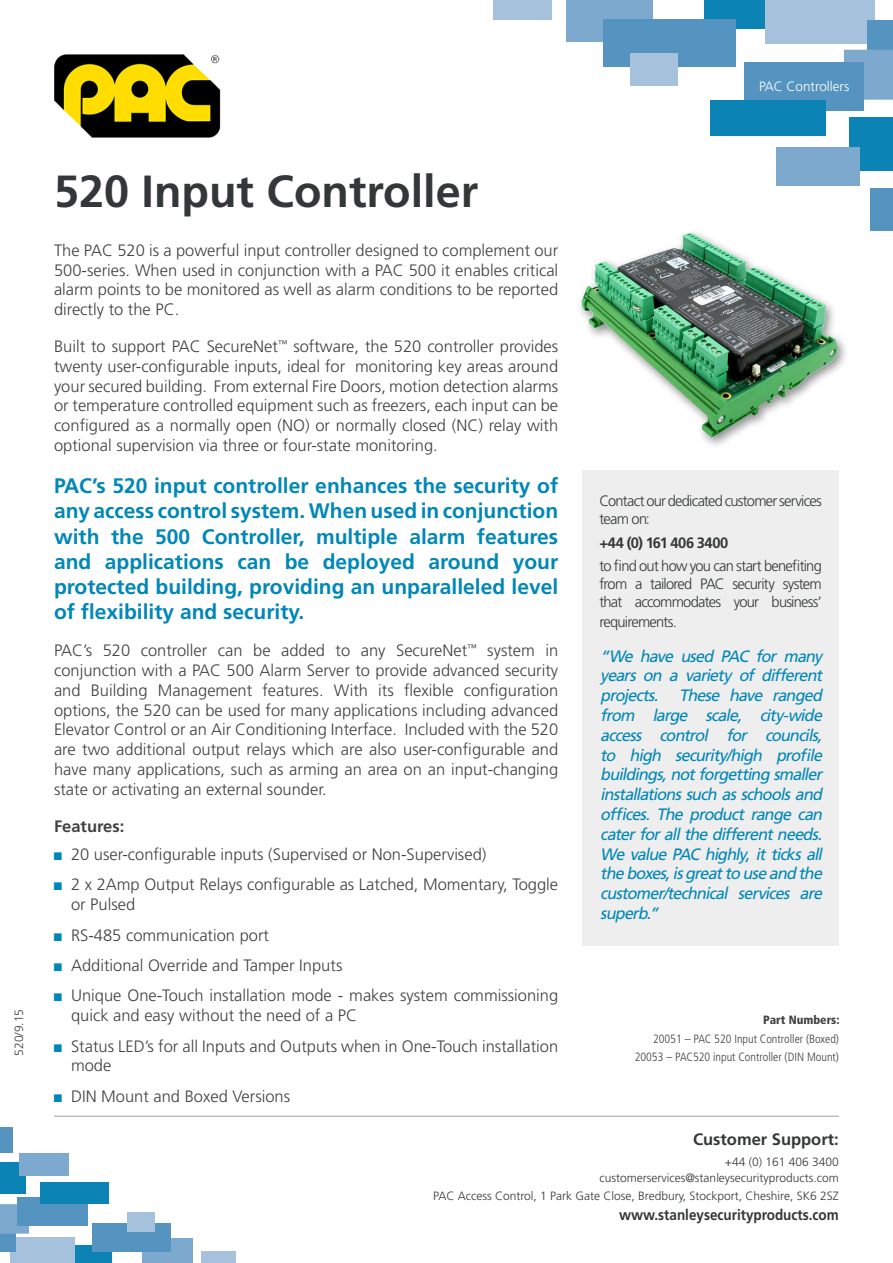
<style>
.page{position:relative;width:893px;height:1263px;background:#fff}
.page>*{position:absolute;margin:0;border:0;box-sizing:border-box;transform-origin:0 0}
.t1{font:700 45px "Frutiger LT Std";color:#343738}
.t2{font:700 21px/25.2px "Frutiger LT Std";color:#0087b8;text-align:justify}
.t3{font:300 16.5px/19.8px "Frutiger LT Std";color:#414042;text-align:justify}
.t4{font:italic 16.5px/19.8px "Frutiger LT Std";color:#0087b8;text-align:justify}
.t5{font:700 16.5px "Frutiger LT Std";color:#343738}
.t6{font:700 16.5px "Frutiger LT Std";color:#414042}
.t7{font:300 15px/18px "Frutiger LT Std";letter-spacing:-.05em;color:#343738}
.t8{font:700 15px "Frutiger LT Std";color:#343738;scale:.9 1}
.t9{font:700 15px "Frutiger LT Std";letter-spacing:-.025em;color:#343738}
.t10{font:300 13.5px "Frutiger LT Std";color:#fff}
.t11{font:300 12px/16.2px "Frutiger LT Std";color:#343738;text-align:right}
.t12{font:300 condensed 12px/18.6px "Frutiger LT Std";color:#414042;text-align:right}
.t13{font:900 condensed 12px "Frutiger LT Std";color:#414042}
.t14{font:300 12px "Frutiger LT Std";color:#414042}
.s1{font-family:"Arial Narrow";font-weight:400;color:#0087b8}
</style>
<div class="page">
<div style="left:583px;top:470px;width:256px;height:475px;background:#eee"></div>
<img style="left:580px;top:232px;width:266px;height:209px">
<img style="left:54px;top:54px;width:166px;height:84px">
<hr style="left:54px;top:1116px;width:785px;height:1px;background:#414042">
<div style="left:201px;top:1252px;width:35px;height:11px;background:#a6c1db"></div>
<div style="left:62px;top:1246px;width:49px;height:17px;background:#0c83b5"></div>
<div style="left:142px;top:1238px;width:51px;height:25px;background:#7ea9ce"></div>
<div style="left:11px;top:1237px;width:64px;height:26px;background:#a6c1db"></div>
<div style="left:0;top:1224px;width:15px;height:27px;background:#5594c1"></div>
<div style="left:93px;top:1224px;width:78px;height:28px;background:#5594c1"></div>
<div style="left:0;top:1162px;width:26px;height:32px;background:#0c83b5"></div>
<div style="left:127px;top:1212px;width:28px;height:19px;background:#a6c1db"></div>
<div style="left:19px;top:1153px;width:50px;height:23px;background:#7ea9ce"></div>
<div style="left:0;top:1204px;width:29px;height:29px;background:#7ea9ce"></div>
<div style="left:17px;top:1197px;width:71px;height:29px;background:#5594c1"></div>
<div style="left:40px;top:1183px;width:68px;height:21px;background:#0c83b5"></div>
<div style="left:0;top:1127px;width:13px;height:25px;background:#5594c1"></div>
<div style="left:493px;top:0;width:59px;height:19px;background:#a6c1db"></div>
<div style="left:704px;top:0;width:84px;height:29px;background:#0c83b5"></div>
<div style="left:566px;top:0;width:86px;height:42px;background:#7ea9ce"></div>
<div style="left:766px;top:0;width:109px;height:43px;background:#a6c1db"></div>
<div style="left:867px;top:20px;width:26px;height:45px;background:#5594c1"></div>
<div style="left:603px;top:19px;width:133px;height:47px;background:#5594c1"></div>
<div style="left:850px;top:117px;width:43px;height:54px;background:#0c83b5"></div>
<div style="left:630px;top:53px;width:47px;height:33px;background:#a6c1db"></div>
<div style="left:776px;top:148px;width:84px;height:38px;background:#7ea9ce"></div>
<div style="left:844px;top:50px;width:49px;height:50px;background:#7ea9ce"></div>
<div style="left:745px;top:62px;width:119px;height:49px;background:#5594c1"></div>
<div style="left:710px;top:100px;width:115px;height:36px;background:#0c83b5"></div>
<div style="left:871px;top:188px;width:22px;height:42px;background:#5594c1"></div>
<p class="t10" style="left:759px;top:79px;width:92px">PAC Controllers</p>
<p class="t14" style="left:12px;top:1056px;width:48px;rotate:-90deg">520/9.15</p>
<h1 class="t1" style="left:54px;top:165px;width:426px">520 Input Controller</h1>
<p class="t3" style="left:54px;top:240px;width:506px">The PAC 520 is a powerful input controller designed to complement our 500-series. When used in conjunction with a PAC 500 it enables critical alarm points to be monitored as well as alarm conditions to be reported directly to the PC.</p>
<p class="t3" style="left:54px;top:337px;width:506px">Built to support PAC SecureNet<sup>™</sup> software, the 520 controller provides twenty user-configurable inputs, ideal for monitoring key areas around your secured building. From external Fire Doors, motion detection alarms or temperature controlled equipment such as freezers, each input can be configured as a normally open (NO) or normally closed (NC) relay with optional supervision via three or four-state monitoring.</p>
<p class="t2" style="left:54px;top:473px;width:506px">PAC’s 520 input controller enhances the security of any access control system. When used in conjunction with the 500 Controller, multiple alarm features and applications can be deployed around your protected building, providing an unparalleled level of flexibility and security.</p>
<p class="t3" style="left:54px;top:641px;width:506px">PAC’s 520 controller can be added to any SecureNet<sup>™</sup> system in conjunction with a PAC 500 Alarm Server to provide advanced security and Building Management features. With its flexible configuration options, the 520 can be used for many applications including advanced Elevator Control or an Air Conditioning Interface. Included with the 520 are two additional output relays which are also user-configurable and have many applications, such as arming an area on an input-changing state or activating an external sounder.</p>
<p class="t6" style="left:54px;top:816px;width:72px">Features:</p>
<p class="t3" style="left:54px;top:844px;width:434px"><span class="s1">■</span> 20 user-configurable inputs (Supervised or Non-Supervised)</p>
<p class="t3" style="left:71px;top:875px;width:489px;text-indent:-17px"><span class="s1">■</span> 2 x 2Amp Output Relays configurable as Latched, Momentary, Toggle or Pulsed</p>
<p class="t3" style="left:54px;top:925px;width:217px"><span class="s1">■</span> RS-485 communication port</p>
<p class="t3" style="left:54px;top:955px;width:290px"><span class="s1">■</span> Additional Override and Tamper Inputs</p>
<p class="t3" style="left:71px;top:986px;width:489px;text-indent:-17px"><span class="s1">■</span> Unique One-Touch installation mode - makes system commissioning quick and easy without the need of a PC</p>
<p class="t3" style="left:71px;top:1036px;width:489px;text-indent:-17px"><span class="s1">■</span> Status LED’s for all Inputs and Outputs when in One-Touch installation mode</p>
<p class="t3" style="left:54px;top:1086px;width:238px"><span class="s1">■</span> DIN Mount and Boxed Versions</p>
<p class="t7" style="left:599px;top:492px;width:224px">Contact our dedicated customer services team on:</p>
<p class="t9" style="left:599px;top:534px;width:130px">+44 (0) 161 406 3400</p>
<p class="t7" style="left:599px;top:557px;width:224px;text-align:justify">to find out how you can start benefiting from a tailored PAC security system that accommodates your business’</p>
<p class="t7" style="left:599px;top:613px;width:79px">requirements.</p>
<p class="t4" style="left:600px;top:646px;width:227px">“We have used PAC for many years on a variety of different projects. These have ranged from large scale, city-wide access control for councils, to high security/high profile buildings,notforgetting smaller installations such as schools and offices. The product range can caterforallthedifferentneeds.<br>We value PAC highly, it ticks all theboxes,isgreatto useand the customer/technical services are superb.”</p>
<p class="t13" style="left:763px;top:1013px;width:78px">Part Numbers:</p>
<p class="t12" style="left:635px;top:1029px;width:206px">20051 – PAC 520 Input Controller (Boxed)<br>20053 – PAC520 input Controller (DIN Mount)</p>
<p class="t5" style="left:693px;top:1130px;width:147px">Customer Support:</p>
<p class="t11" style="left:599px;top:1154px;width:241px">+44 (0) 161 406 3400 customerservices@stanleysecurityproducts.com</p>
<p class="t11" style="left:433px;top:1188px;width:407px">PAC Access Control, 1 Park Gate Close, Bredbury, Stockport, Cheshire, SK6 2SZ</p>
<p class="t8" style="left:619px;top:1206px;width:245px">www.stanleysecurityproducts.com</p>
</div>
